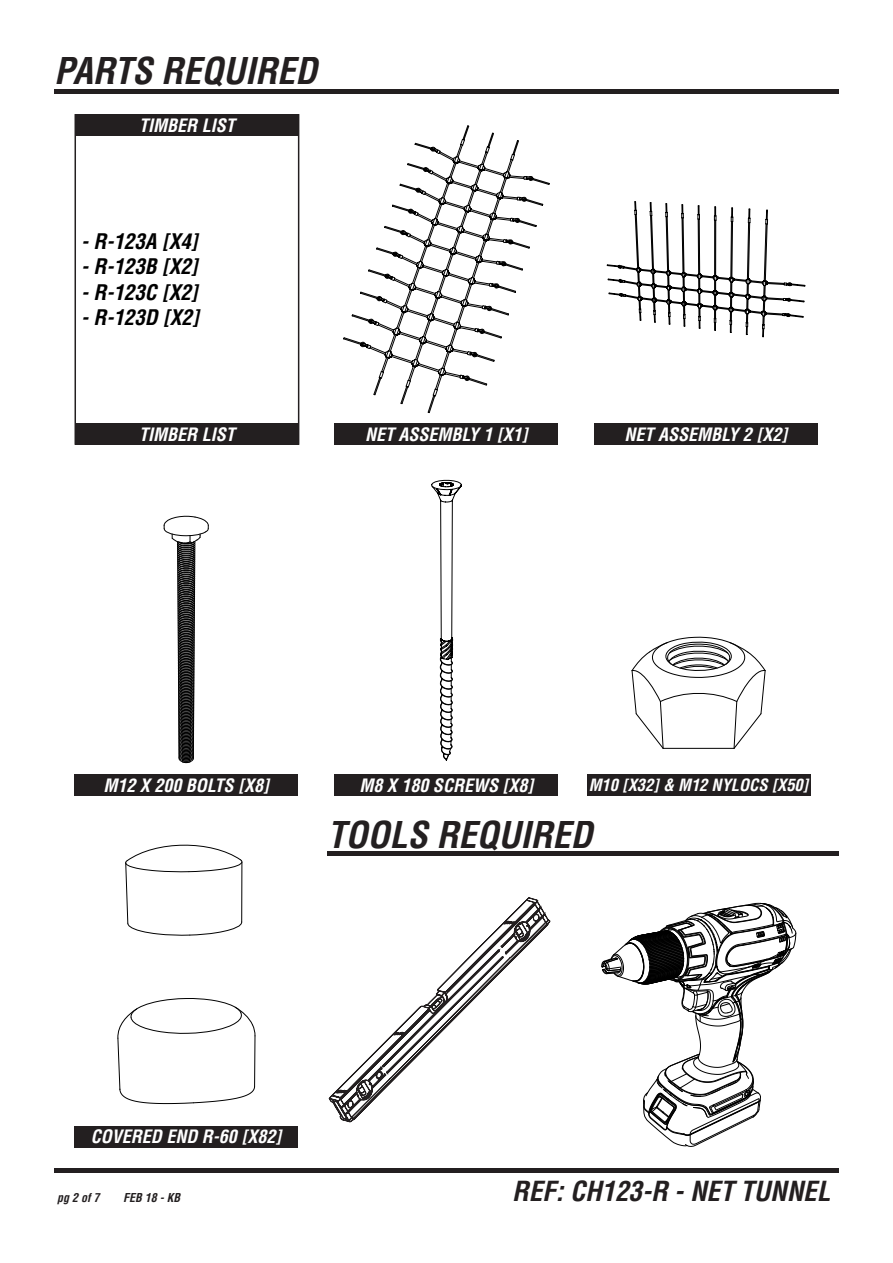
<style>
.page{position:relative;width:893px;height:1263px;background:#fff}
.page>*{position:absolute;margin:0;border:0;box-sizing:border-box;transform-origin:0 0}
.t1{font:italic 700 condensed 36px "Helvetica LT Std";color:#231f20}
.t2{font:italic 700 condensed 27px "Helvetica LT Std";color:#231f20}
.t3{font:italic 700 condensed 21px "Helvetica LT Std";color:#000}
.t4{font:italic 700 condensed 18px "Helvetica LT Std";color:#fff}
.t5{font:italic 700 condensed 16.5px "Helvetica LT Std";color:#fff}
.t6{font:italic 700 condensed 12px "Helvetica LT Std";color:#231f20}
</style>
<div class="page">
<div style="left:54px;top:1168px;width:785px;height:5px;background:#231f20"></div>
<div style="left:54px;top:89px;width:785px;height:5px;background:#231f20"></div>
<div style="left:75px;top:114px;width:224px;height:331px;border:2px solid #231f20"></div>
<svg style="left:343px;top:125px;width:207px;height:289px"></svg>
<svg style="left:361px;top:139px;width:172px;height:258px"></svg>
<svg style="left:606px;top:201px;width:200px;height:137px"></svg>
<div style="left:75px;top:423px;width:224px;height:22px;background:#231f20"></div>
<div style="left:75px;top:115px;width:224px;height:21px;background:#231f20"></div>
<div style="left:335px;top:423px;width:223px;height:22px;background:#231f20"></div>
<div style="left:594px;top:423px;width:224px;height:22px;background:#231f20"></div>
<svg style="left:431px;top:479px;width:31px;height:282px"></svg>
<svg style="left:117px;top:998px;width:139px;height:106px"></svg>
<svg style="left:125px;top:844px;width:118px;height:92px"></svg>
<div style="left:335px;top:775px;width:223px;height:21px;background:#231f20"></div>
<div style="left:75px;top:1126px;width:223px;height:21px;background:#231f20"></div>
<svg style="left:164px;top:516px;width:45px;height:247px"></svg>
<div style="left:75px;top:775px;width:223px;height:21px;background:#231f20"></div>
<hr style="left:663px;top:748px;width:71px;height:1px;background:#000">
<svg style="left:632px;top:637px;width:133px;height:111px"></svg>
<div style="left:587px;top:775px;width:223px;height:21px;background:#231f20"></div>
<hr style="left:327px;top:852px;width:512px;height:4px;background:#231f20">
<svg style="left:602px;top:903px;width:194px;height:244px"></svg>
<svg style="left:328px;top:897px;width:222px;height:225px"></svg>
<p class="t1" style="left:54px;top:49px;width:265px">PARTS REQUIRED</p>
<p class="t4" style="left:139px;top:114px;width:97px">TIMBER LIST</p>
<p class="t3" style="left:81px;top:228px;width:118px">- R-123A [X4]</p>
<p class="t3" style="left:81px;top:254px;width:118px">- R-123B [X2]</p>
<p class="t3" style="left:81px;top:279px;width:118px">- R-123C [X2]</p>
<p class="t3" style="left:81px;top:304px;width:119px">- R-123D [X2]</p>
<p class="t4" style="left:139px;top:423px;width:97px">TIMBER LIST</p>
<p class="t4" style="left:365px;top:423px;width:164px">NET ASSEMBLY 1 [X1]</p>
<p class="t4" style="left:625px;top:423px;width:164px">NET ASSEMBLY 2 [X2]</p>
<p class="t4" style="left:103px;top:774px;width:167px">M12 X 200 BOLTS [X8]</p>
<p class="t5" style="left:589px;top:775px;width:221px">M10 [X32] &amp; M12 NYLOCS [X50]</p>
<p class="t1" style="left:327px;top:812px;width:266px">TOOLS REQUIRED</p>
<p class="t4" style="left:359px;top:774px;width:176px">M8 X 180 SCREWS [X8]</p>
<p class="t4" style="left:91px;top:1125px;width:192px">COVERED END R-60 [X82]</p>
<p class="t6" style="left:57px;top:1190px;width:44px">pg 2 of 7</p>
<p class="t6" style="left:123px;top:1190px;width:59px">FEB 18 - KB</p>
<h2 class="t2" style="left:512px;top:1174px;width:319px">REF: CH123-R - NET TUNNEL</h2>
</div>
